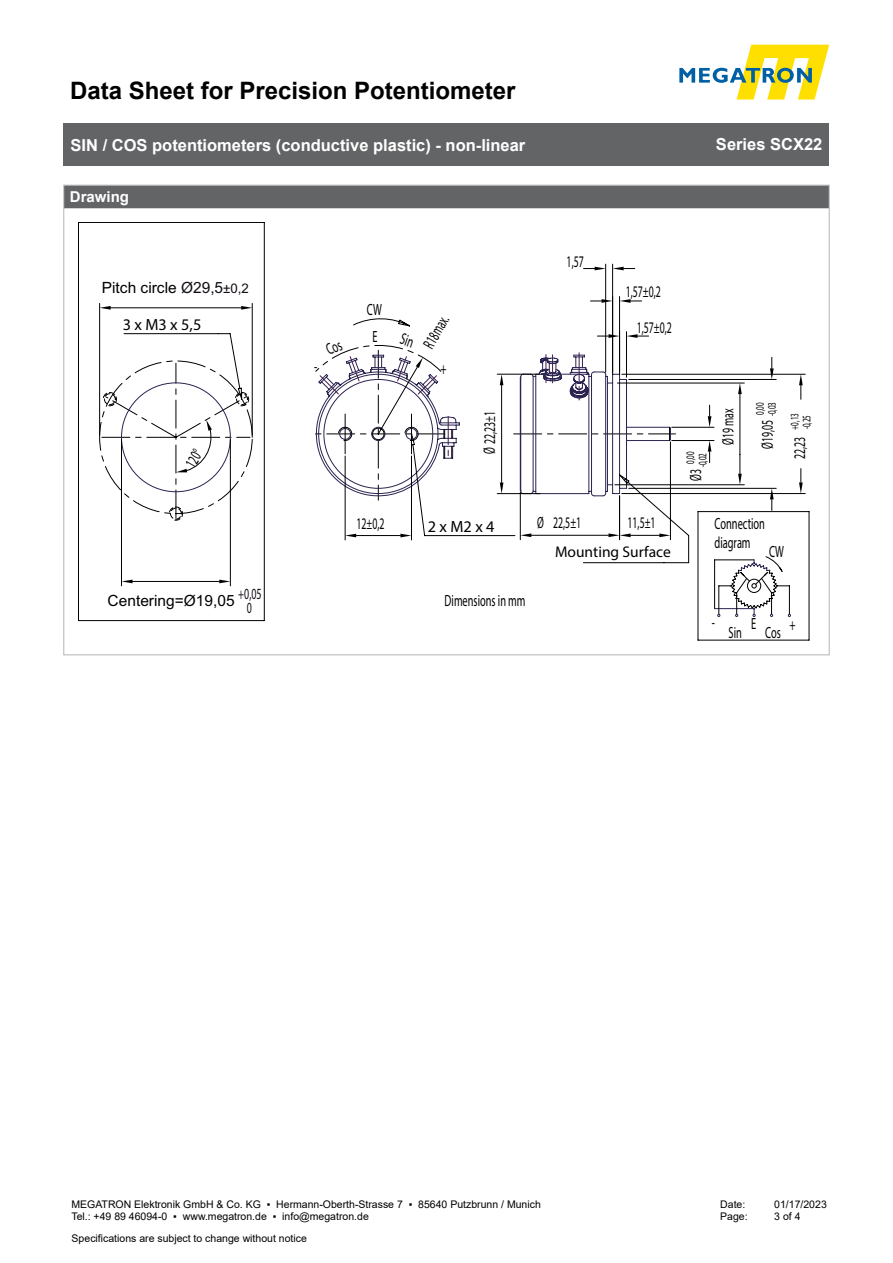
<style>
.page{position:relative;width:893px;height:1263px;background:#fff}
.page>*{position:absolute;margin:0;border:0;box-sizing:border-box;transform-origin:0 0}
.t1{font:700 24px "Arial";color:#000}
.t2{font:700 16.5px "Arial";color:#fff}
.t3{font:16.2px "Myriad Pro";color:#000;scale:.61 1}
.t4{font:16.2px/19.5px "Myriad Pro";color:#000;scale:.64 1}
.t5{font:16.2px "Myriad Pro";color:#000}
.t6{font:16.2px "Myriad Pro";color:#000;scale:.6 1}
.t7{font:15.6px "Myriad Pro";color:#110b14;scale:.64 1}
.t8{font:15.45px "Arial";color:#000}
.t9{font:15.45px "Myriad Pro";color:#000}
.t10{font:700 15px "Arial";color:#fff}
.t11{font:11.55px/12px "Myriad Pro";color:#000;text-align:right;scale:.61 1}
.t12{font:10.5px/12.6px "Arial";color:#000}
.s1{color:#110b13}
.s2{font-size:13.35px;color:#110b13}
.s3{font-family:"Myriad Pro";font-size:15.6px;color:#110b14}
.s4{font-size:16.2px}
</style>
<div class="page">
<svg style="left:679px;top:45px;width:150px;height:55px"></svg>
<div style="left:64px;top:123px;width:765px;height:43px;background:#636466"></div>
<div style="left:66px;top:187px;width:761px;height:21px;background:#636466"></div>
<hr style="left:715px;top:560px;width:39px;height:1px;background:#000">
<hr style="left:714px;top:560px;width:1px;height:49px;background:#000">
<hr style="left:715px;top:608px;width:38px;height:1px;background:#2b2450">
<svg style="left:717px;top:556px;width:74px;height:61px"></svg>
<hr style="left:612px;top:264px;width:1px;height:108px;background:#000">
<hr style="left:605px;top:264px;width:1px;height:108px;background:#000">
<svg style="left:613px;top:267px;width:22px;height:3px"></svg>
<svg style="left:584px;top:267px;width:22px;height:3px"></svg>
<hr style="left:626px;top:332px;width:1px;height:45px;background:#000">
<hr style="left:619px;top:297px;width:1px;height:78px;background:#000">
<svg style="left:620px;top:299px;width:22px;height:4px"></svg>
<svg style="left:590px;top:299px;width:22px;height:4px"></svg>
<hr style="left:672px;top:427px;width:42px;height:1px;background:#000">
<hr style="left:672px;top:440px;width:42px;height:1px;background:#000">
<svg style="left:708px;top:405px;width:3px;height:22px"></svg>
<svg style="left:708px;top:441px;width:3px;height:22px"></svg>
<hr style="left:617px;top:383px;width:127px;height:1px;background:#000">
<hr style="left:615px;top:484px;width:129px;height:1px;background:#000">
<hr style="left:740px;top:394px;width:1px;height:61px;background:#000">
<svg style="left:738px;top:383px;width:4px;height:11px"></svg>
<svg style="left:738px;top:455px;width:4px;height:30px"></svg>
<hr style="left:629px;top:379px;width:147px;height:1px;background:#000">
<hr style="left:629px;top:488px;width:147px;height:1px;background:#000">
<svg style="left:770px;top:357px;width:4px;height:22px"></svg>
<svg style="left:770px;top:488px;width:4px;height:22px"></svg>
<hr style="left:622px;top:374px;width:183px;height:1px;background:#000">
<hr style="left:622px;top:493px;width:183px;height:1px;background:#000">
<svg style="left:799px;top:374px;width:4px;height:25px"></svg>
<svg style="left:799px;top:469px;width:4px;height:24px"></svg>
<hr style="left:698px;top:640px;width:111px;height:1px;background:#000">
<hr style="left:698px;top:512px;width:1px;height:128px;background:#000">
<hr style="left:698px;top:511px;width:111px;height:1px;background:#000">
<hr style="left:809px;top:512px;width:1px;height:128px;background:#000">
<hr style="left:121px;top:439px;width:1px;height:147px;background:#000">
<hr style="left:230px;top:439px;width:1px;height:147px;background:#000">
<hr style="left:133px;top:581px;width:86px;height:1px;background:#000">
<svg style="left:122px;top:580px;width:11px;height:3px"></svg>
<svg style="left:219px;top:580px;width:11px;height:3px"></svg>
<hr style="left:79px;top:222px;width:185px;height:1px;background:#000">
<hr style="left:264px;top:222px;width:1px;height:399px;background:#000">
<hr style="left:79px;top:620px;width:185px;height:1px;background:#000">
<hr style="left:78px;top:222px;width:1px;height:399px;background:#000">
<svg style="left:99px;top:303px;width:154px;height:218px"></svg>
<svg style="left:315px;top:333px;width:374px;height:230px"></svg>
<h1 class="t1" style="left:70px;top:73px;width:447px">Data Sheet for Precision Potentiometer</h1>
<h2 class="t2" style="left:71px;top:133px;width:456px">SIN / COS potentiometers (conductive plastic) - non-linear</h2>
<h2 class="t2" style="left:716px;top:133px;width:108px">Series SCX22</h2>
<h3 class="t10" style="left:70px;top:186px;width:61px">Drawing</h3>
<h3 class="t8" style="left:102px;top:278px;width:149px">Pitch circle <span class="s1">Ø29,5</span><span class="s2">±0,2</span></h3>
<h3 class="t5" style="left:123px;top:314px;width:80px">3 x M3 x 5,5</h3>
<h3 class="t6" style="left:181px;top:461px;width:32px;rotate:-60deg">120°</h3>
<h3 class="t7" style="left:238px;top:584px;width:38px">+0,05</h3>
<h3 class="t8" style="left:108px;top:590px;width:146px">Centering=Ø19,05 <span class="s3">0</span></h3>
<h3 class="t4" style="left:314px;top:357px;width:6px">-</h3>
<h3 class="t4" style="left:367px;top:299px;width:25px">CW</h3>
<h3 class="t4" style="left:373px;top:326px;width:9px">E</h3>
<h3 class="t3" style="left:356px;top:513px;width:48px">12±0,2</h3>
<h3 class="t3" style="left:419px;top:342px;width:59px;rotate:-60deg">R18max.</h3>
<h3 class="t4" style="left:440px;top:359px;width:11px">+</h3>
<h3 class="t3" style="left:480px;top:453px;width:71px;rotate:-90deg">Ø 22,23±1</h3>
<h3 class="t3" style="left:567px;top:251px;width:30px">1,57</h3>
<h3 class="t3" style="left:626px;top:282px;width:59px">1,57±0,2</h3>
<h3 class="t3" style="left:637px;top:317px;width:59px">1,57±0,2</h3>
<p class="t11" style="left:684px;top:481px;width:50px;rotate:-90deg"><span class="s4">Ø3</span> 0,00 -0,02</p>
<p class="t11" style="left:754px;top:416px;width:25px;text-align:left;rotate:-90deg">0,00 -0,03</p>
<h3 class="t3" style="left:718px;top:445px;width:61px;rotate:-90deg">Ø19 max</h3>
<h3 class="t3" style="left:757px;top:449px;width:49px;rotate:-90deg">Ø19,05</h3>
<h3 class="t3" style="left:790px;top:459px;width:76px;rotate:-90deg">22,23 <sup>+0,13</sup></h3>
<p class="t11" style="left:800px;top:429px;width:25px;rotate:-90deg">-0,25</p>
<h3 class="t3" style="left:537px;top:513px;width:74px">Ø 22,5±1</h3>
<h3 class="t3" style="left:627px;top:513px;width:48px">11,5±1</h3>
<h3 class="t5" style="left:428px;top:516px;width:68px">2 x M2 x 4</h3>
<h3 class="t4" style="left:715px;top:513px;width:80px">Connection diagram</h3>
<h3 class="t9" style="left:555px;top:542px;width:117px">Mounting Surface</h3>
<h3 class="t4" style="left:769px;top:541px;width:25px">CW</h3>
<h3 class="t4" style="left:445px;top:591px;width:128px">Dimensions in mm</h3>
<h3 class="t4" style="left:712px;top:613px;width:6px">-</h3>
<h3 class="t4" style="left:729px;top:623px;width:22px">Sin</h3>
<h3 class="t4" style="left:751px;top:614px;width:9px">E</h3>
<h3 class="t4" style="left:765px;top:622px;width:26px">Cos</h3>
<h3 class="t4" style="left:789px;top:614px;width:11px">+</h3>
<p class="t12" style="left:71px;top:1198px;width:471px">MEGATRON Elektronik GmbH &amp; Co. KG ▪ Hermann-Oberth-Strasse 7 ▪ 85640 Putzbrunn / Munich<br>Tel.: +49 89 46094-0 ▪ www.megatron.de ▪ info@megatron.de</p>
<p class="t12" style="left:720px;top:1198px;width:27px">Date:</p>
<p class="t12" style="left:774px;top:1198px;width:54px">01/17/2023</p>
<p class="t12" style="left:720px;top:1210px;width:29px">Page:</p>
<p class="t12" style="left:774px;top:1210px;width:28px">3 of 4</p>
<p class="t12" style="left:72px;top:1232px;width:237px">Specifications are subject to change without notice</p>
</div>
